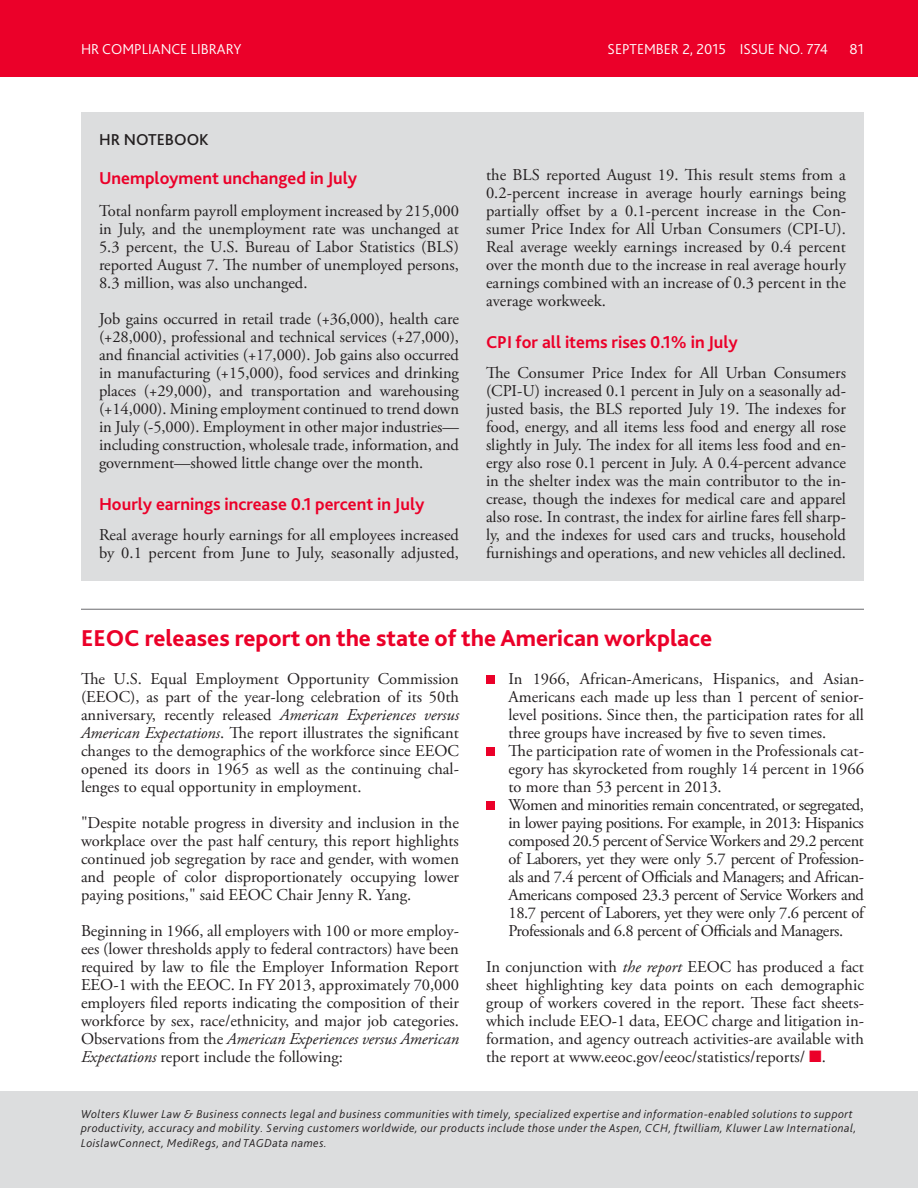
<style>
.page{position:relative;width:918px;height:1188px;background:#fff}
.page>*{position:absolute;margin:0;border:0;box-sizing:border-box;transform-origin:0 0}
.H1_A_i{font:800 24px "Bliss 2";color:#eb0029}
.H2_A{font:700 18px "Bliss 2";color:#eb0029}
.Body_B{font:16.5px/18px "Adobe Garamond Pro";color:#231f20;text-align:justify}
.Body_A{font:16.5px/18px "Adobe Garamond Pro";color:#231f20;text-align:justify}
.Bullet_A_i{font:16.5px/18px "Adobe Garamond Pro";color:#231f20;text-align:justify}
.Kicker{font:500 16.5px "Bliss 2";color:#231f20}
.t1{font:300 15px "Bliss 2";color:#fff}
.t2{font:italic 300 12px/14.4px "Bliss 2";letter-spacing:.04em;color:#231f20}
.s1{font-style:italic}
.s2{color:#eb0029}
</style>
<div class="page">
<div style="left:0;top:0;width:918px;height:76px;background:#eb0029"></div>
<div style="left:0;top:1162px;width:918px;height:26px;background:#dcddde"></div>
<div style="left:0;top:1091px;width:918px;height:72px;background:#dcddde"></div>
<div style="left:81px;top:112px;width:783px;height:469px;background:#dcddde"></div>
<hr style="left:81px;top:609px;width:783px;height:1px;background:#696a6d">
<div style="left:486px;top:675px;width:9px;height:9px;background:#eb0029"></div>
<div style="left:486px;top:747px;width:9px;height:9px;background:#eb0029"></div>
<div style="left:486px;top:801px;width:9px;height:9px;background:#eb0029"></div>
<p class="t1" style="left:81px;top:40px;width:162px">HR COMPLIANCE LIBRARY</p>
<p class="t1" style="left:608px;top:40px;width:222px">SEPTEMBER 2, 2015 ISSUE NO. 774</p>
<p class="t1" style="left:850px;top:40px;width:16px">81</p>
<p class="Kicker" style="left:99px;top:130px;width:111px">HR NOTEBOOK</p>
<p class="H2_A" style="left:99px;top:167px;width:260px">Unemployment unchanged in July</p>
<p class="Body_B" style="left:99px;top:202px;width:362px">Total nonfarm payroll employment increased by 215,000 in July, and the unemployment rate was unchanged at 5.3 percent, the U.S. Bureau of Labor Statistics (BLS) reported August 7. The number of unemployed persons, 8.3 million, was also unchanged.</p>
<p class="Body_B" style="left:99px;top:310px;width:362px">Job gains occurred in retail trade (+36,000), health care (+28,000), professional and technical services (+27,000), and financial activities (+17,000). Job gains also occurred in manufacturing (+15,000), food services and drinking places (+29,000), and transportation and warehousing (+14,000). Mining employment continued to trend down in July (-5,000). Employment in other major industries— including construction, wholesale trade, information, and government—showed little change over the month.</p>
<p class="H2_A" style="left:99px;top:493px;width:327px">Hourly earnings increase 0.1 percent in July</p>
<p class="Body_B" style="left:99px;top:526px;width:362px">Real average hourly earnings for all employees increased by 0.1 percent from June to July, seasonally adjusted,</p>
<p class="Body_B" style="left:486px;top:166px;width:362px">the BLS reported August 19. This result stems from a 0.2-percent increase in average hourly earnings being partially offset by a 0.1-percent increase in the Con&shy;sumer Price Index for All Urban Consumers (CPI-U).<br>Real average weekly earnings increased by 0.4 percent over the month due to the increase in real average hourly earnings combined with an increase of 0.3 percent in the average workweek.</p>
<p class="H2_A" style="left:486px;top:331px;width:253px">CPI for all items rises 0.1% in July</p>
<p class="Body_B" style="left:486px;top:364px;width:362px">The Consumer Price Index for All Urban Consumers (CPI-U) increased 0.1 percent in July on a seasonally ad&shy;justed basis, the BLS reported July 19. The indexes for food, energy, and all items less food and energy all rose slightly in July. The index for all items less food and en&shy;ergy also rose 0.1 percent in July. A 0.4-percent advance in the shelter index was the main contributor to the in&shy;crease, though the indexes for medical care and apparel also rose. In contrast, the index for airline fares fell sharp&shy;ly, and the indexes for used cars and trucks, household furnishings and operations, and new vehicles all declined.</p>
<p class="H1_A_i" style="left:81px;top:623px;width:633px">EEOC releases report on the state of the American workplace</p>
<p class="Body_A" style="left:81px;top:670px;width:380px">The U.S. Equal Employment Opportunity Commission (EEOC), as part of the year-long celebration of its 50th anniversary, recently released <span class="s1">American Experiences versus American Expectations</span>. The report illustrates the significant changes to the demographics of the workforce since EEOC opened its doors in 1965 as well as the continuing chal&shy;lenges to equal opportunity in employment.</p>
<p class="Body_A" style="left:81px;top:814px;width:380px">"Despite notable progress in diversity and inclusion in the workplace over the past half century, this report highlights continued job segregation by race and gender, with women and people of color disproportionately occupying lower paying positions," said EEOC Chair Jenny R. Yang.</p>
<p class="Body_A" style="left:81px;top:922px;width:380px">Beginning in 1966, all employers with 100 or more employ&shy;ees (lower thresholds apply to federal contractors) have been required by law to file the Employer Information Report EEO-1 with the EEOC. In FY 2013, approximately 70,000 employers filed reports indicating the composition of their workforce by sex, race/ethnicity, and major job categories.<br>Observations from the <span class="s1">American Experiences versus American Expectations</span> report include the following:</p>
<p class="Bullet_A_i" style="left:508px;top:670px;width:357px">In 1966, African-Americans, Hispanics, and Asian-Americans each made up less than 1 percent of senior&shy;level positions. Since then, the participation rates for all three groups have increased by five to seven times.</p>
<p class="Bullet_A_i" style="left:508px;top:742px;width:357px">The participation rate of women in the Professionals cat&shy;egory has skyrocketed from roughly 14 percent in 1966 to more than 53 percent in 2013.</p>
<p class="Bullet_A_i" style="left:508px;top:796px;width:357px">Women and minorities remain concentrated, or segregated, in lower paying positions. For example, in 2013: Hispanics composed 20.5 percent of Service Workers and 29.2 percent of Laborers, yet they were only 5.7 percent of Profession&shy;als and 7.4 percent of Officials and Managers; and African-Americans composed 23.3 percent of Service Workers and 18.7 percent of Laborers, yet they were only 7.6 percent of Professionals and 6.8 percent of Officials and Managers.</p>
<p class="Body_A" style="left:486px;top:958px;width:380px">In conjunction with <span class="s1">the report</span> EEOC has produced a fact sheet highlighting key data points on each demographic group of workers covered in the report. These fact sheets&shy;which include EEO-1 data, EEOC charge and litigation in&shy;formation, and agency outreach activities-are available with the report at www.eeoc.gov/eeoc/statistics/reports/ <span class="s2">■</span>.</p>
<p class="t2" style="left:81px;top:1107px;width:777px">Wolters Kluwer Law &amp; Business connects legal and business communities with timely, specialized expertise and information-enabled solutions to support productivity, accuracy and mobility. Serving customers worldwide, our products include those under the Aspen, CCH, ftwilliam, Kluwer Law International,<br>LoislawConnect, MediRegs, and TAGData names.</p>
</div>
